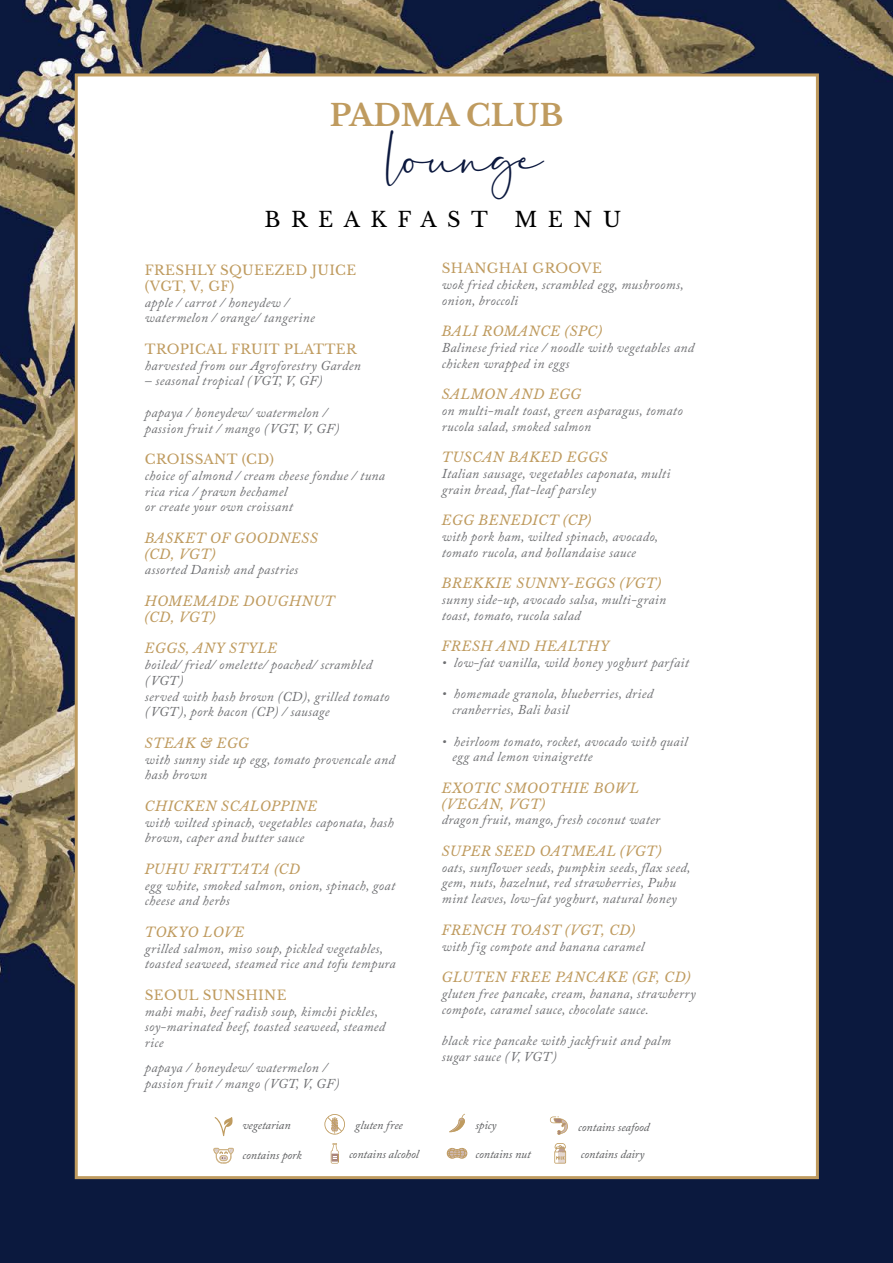
<style>
.page{position:relative;width:893px;height:1263px;background:#fff}
.page>*{position:absolute;margin:0;border:0;box-sizing:border-box;transform-origin:0 0}
.t1{font:31.95px "Dantina";color:#0b183e}
.t2{font:700 30px "Libre Baskerville";color:#bf9b5f}
.t3{font:21px "Libre Baskerville";letter-spacing:.5em;color:#000}
.t4{font:italic 13.5px/15.8px "Adobe Caslon Pro";letter-spacing:.025em;color:#6d6e71}
.t5{font:italic 13.5px/15.8px "Libre Baskerville";letter-spacing:.025em;color:#bf9b5f}
.t6{font:13.5px/15.8px "Libre Baskerville";letter-spacing:.025em;color:#bf9b5f}
.t7{font:italic 12px "Adobe Caslon Pro";color:#58595b}
</style>
<div class="page">
<img style="left:0;top:0;width:893px;height:1263px">
<div style="left:75px;top:73px;width:744px;height:1106px;background:#fff;border:3px solid #bf9b5f"></div>
<svg style="left:331px;top:1143px;width:8px;height:20px"></svg>
<svg style="left:324px;top:1114px;width:21px;height:20px"></svg>
<svg style="left:447px;top:1148px;width:20px;height:11px"></svg>
<svg style="left:449px;top:1114px;width:16px;height:18px"></svg>
<svg style="left:215px;top:1117px;width:18px;height:19px"></svg>
<svg style="left:213px;top:1148px;width:21px;height:15px"></svg>
<svg style="left:554px;top:1143px;width:12px;height:20px"></svg>
<svg style="left:550px;top:1116px;width:18px;height:19px"></svg>
<h2 class="t2" style="left:330px;top:97px;width:235px">PADMA CLUB</h2>
<h1 class="t1" style="left:387px;top:140px;width:158px">lounge</h1>
<h3 class="t3" style="left:265px;top:207px;width:225px">BREAKFAST</h3>
<h3 class="t3" style="left:514px;top:207px;width:108px">MENU</h3>
<p class="t6" style="left:442px;top:260px;width:162px">SHANGHAI GROOVE</p>
<p class="t4" style="left:442px;top:276px;width:243px">wok fried chicken, scrambled egg, mushrooms, onion, broccoli</p>
<p class="t5" style="left:442px;top:323px;width:162px">BALI ROMANCE (SPC)</p>
<p class="t4" style="left:442px;top:339px;width:254px">Balinese fried rice / noodle with vegetables and chicken wrapped in eggs</p>
<p class="t5" style="left:442px;top:386px;width:141px">SALMON AND EGG</p>
<p class="t4" style="left:442px;top:402px;width:242px">on multi-malt toast, green asparagus, tomato rucola salad, smoked salmon</p>
<p class="t5" style="left:442px;top:449px;width:168px">TUSCAN BAKED EGGS</p>
<p class="t4" style="left:442px;top:465px;width:230px">Italian sausage, vegetables caponata, multi grain bread, flat-leaf parsley</p>
<p class="t5" style="left:442px;top:512px;width:151px">EGG BENEDICT (CP)</p>
<p class="t4" style="left:442px;top:528px;width:218px">with pork ham, wilted spinach, avocado, tomato rucola, and hollandaise sauce</p>
<p class="t5" style="left:442px;top:575px;width:221px">BREKKIE SUNNY-EGGS (VGT)</p>
<p class="t4" style="left:442px;top:591px;width:226px">sunny side-up, avocado salsa, multi-grain toast, tomato, rucola salad</p>
<p class="t5" style="left:442px;top:638px;width:169px">FRESH AND HEALTHY</p>
<p class="t4" style="left:442px;top:654px;width:249px">• low-fat vanilla, wild honey yoghurt parfait</p>
<p class="t4" style="left:452px;top:686px;width:202px;text-indent:-10px">• homemade granola, blueberries, dried cranberries, Bali basil</p>
<p class="t4" style="left:452px;top:733px;width:237px;text-indent:-10px">• heirloom tomato, rocket, avocado with quail egg and lemon vinaigrette</p>
<p class="t5" style="left:442px;top:780px;width:199px">EXOTIC SMOOTHIE BOWL (VEGAN, VGT)</p>
<p class="t4" style="left:442px;top:812px;width:220px">dragon fruit, mango, fresh coconut water</p>
<p class="t5" style="left:442px;top:843px;width:221px">SUPER SEED OATMEAL (VGT)</p>
<p class="t4" style="left:442px;top:859px;width:250px">oats, sunflower seeds, pumpkin seeds, flax seed, gem, nuts, hazelnut, red strawberries, Puhu mint leaves, low-fat yoghurt, natural honey</p>
<p class="t5" style="left:442px;top:922px;width:195px">FRENCH TOAST (VGT, CD)</p>
<p class="t4" style="left:442px;top:938px;width:204px">with fig compote and banana caramel</p>
<p class="t5" style="left:442px;top:969px;width:250px">GLUTEN FREE PANCAKE (GF, CD)</p>
<p class="t4" style="left:442px;top:985px;width:255px">gluten free pancake, cream, banana, strawberry compote, caramel sauce, chocolate sauce.</p>
<p class="t4" style="left:442px;top:1032px;width:231px">black rice pancake with jackfruit and palm sugar sauce (V, VGT)</p>
<p class="t6" style="left:145px;top:262px;width:213px">FRESHLY SQUEEZED JUICE (VGT, V, GF)</p>
<p class="t4" style="left:145px;top:294px;width:171px">apple / carrot / honeydew / watermelon / orange/ tangerine</p>
<p class="t6" style="left:145px;top:341px;width:213px">TROPICAL FRUIT PLATTER</p>
<p class="t4" style="left:145px;top:357px;width:218px">harvested from our Agroforestry Garden</p>
<p class="t4" style="left:145px;top:373px;width:179px">– seasonal tropical (VGT, V, GF)</p>
<p class="t4" style="left:145px;top:404px;width:196px">papaya / honeydew/ watermelon / passion fruit / mango (VGT, V, GF)</p>
<p class="t6" style="left:145px;top:451px;width:130px">CROISSANT (CD)</p>
<p class="t4" style="left:145px;top:467px;width:242px">choice of almond / cream cheese fondue / tuna rica rica / prawn bechamel<br>or create your own croissant</p>
<p class="t5" style="left:145px;top:530px;width:175px">BASKET OF GOODNESS (CD, VGT)</p>
<p class="t4" style="left:145px;top:562px;width:155px">assorted Danish and pastries</p>
<p class="t5" style="left:145px;top:593px;width:192px">HOMEMADE DOUGHNUT (CD, VGT)</p>
<p class="t5" style="left:145px;top:640px;width:134px">EGGS, ANY STYLE</p>
<p class="t4" style="left:145px;top:656px;width:246px">boiled/ fried/ omelette/ poached/ scrambled (VGT)<br>served with hash brown (CD), grilled tomato (VGT), pork bacon (CP) / sausage</p>
<p class="t5" style="left:145px;top:735px;width:106px">STEAK &amp; EGG</p>
<p class="t4" style="left:145px;top:751px;width:251px">with sunny side up egg, tomato provencale and hash brown</p>
<p class="t5" style="left:145px;top:798px;width:174px">CHICKEN SCALOPPINE</p>
<p class="t4" style="left:145px;top:814px;width:250px">with wilted spinach, vegetables caponata, hash brown, caper and butter sauce</p>
<p class="t5" style="left:145px;top:861px;width:157px">PUHU FRITTATA (CD</p>
<p class="t4" style="left:145px;top:877px;width:252px">egg white, smoked salmon, onion, spinach, goat cheese and herbs</p>
<p class="t5" style="left:145px;top:924px;width:101px">TOKYO LOVE</p>
<p class="t4" style="left:145px;top:940px;width:252px">grilled salmon, miso soup, pickled vegetables, toasted seaweed, steamed rice and tofu tempura</p>
<p class="t6" style="left:145px;top:987px;width:143px">SEOUL SUNSHINE</p>
<p class="t4" style="left:145px;top:1003px;width:242px">mahi mahi, beef radish soup, kimchi pickles, soy-marinated beef, toasted seaweed, steamed rice</p>
<p class="t4" style="left:145px;top:1059px;width:196px">papaya / honeydew/ watermelon / passion fruit / mango (VGT, V, GF)</p>
<p class="t7" style="left:355px;top:1118px;width:49px">gluten free</p>
<p class="t7" style="left:242px;top:1118px;width:50px">vegetarian</p>
<p class="t7" style="left:475px;top:1118px;width:23px">spicy</p>
<p class="t7" style="left:242px;top:1148px;width:61px">contains pork</p>
<p class="t7" style="left:581px;top:1147px;width:65px">contains dairy</p>
<p class="t7" style="left:578px;top:1119px;width:73px">contains seafood</p>
<p class="t7" style="left:349px;top:1147px;width:71px">contains alcohol</p>
<p class="t7" style="left:475px;top:1147px;width:57px">contains nut</p>
</div>
